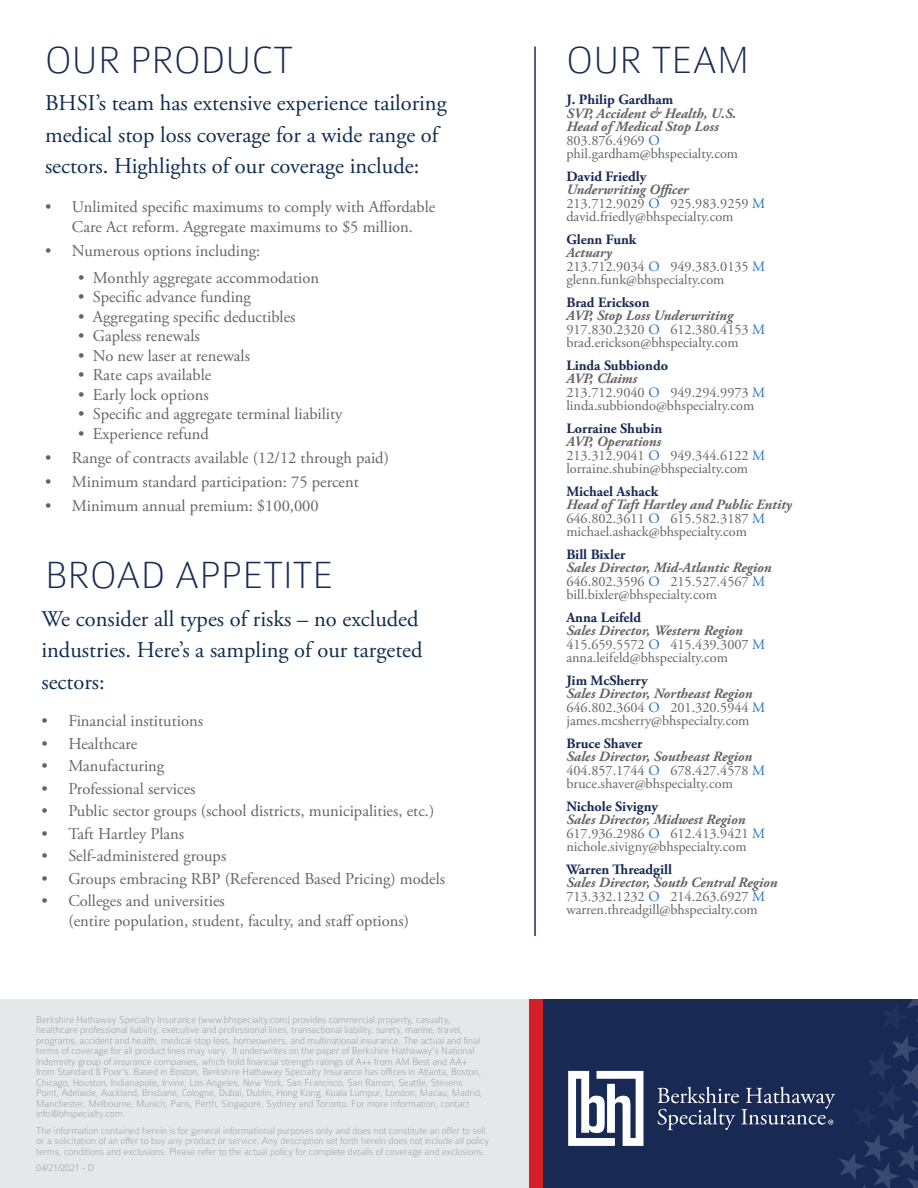
<style>
.page{position:relative;width:918px;height:1188px;background:#fff}
.page>*{position:absolute;margin:0;border:0;box-sizing:border-box;transform-origin:0 0}
.t1{font:100 40.5px "Colaborate";color:#182a54}
.t2{font:22.5px/31.5px "Adobe Garamond Pro";color:#0f2d52}
.t3{font:16.5px/19.5px "Adobe Garamond Pro";color:#636466;text-align:center}
.t4{font:14.25px/13.5px "Adobe Garamond Pro";color:#636466}
.t5{font:700 14.25px "Adobe Garamond Pro";color:#182a54}
.t6{font:italic 700 14.25px/13.5px "Adobe Garamond Pro";color:#636466}
.t7{font:100 10.5px/10.5px "Colaborate";color:#939598}
.s1{font-weight:400;font-style:normal}
.s2{font-weight:400;font-style:normal;color:#2574bb}
.s3{font-weight:700;font-style:italic}
.s4{color:#2574bb}
</style>
<div class="page">
<div style="left:0;top:999px;width:748px;height:189px;background:#e6e7e8"></div>
<div style="left:534px;top:999px;width:384px;height:189px;background:#182a54"></div>
<hr style="left:534px;top:46px;width:2px;height:890px;background:#182a54">
<div style="left:529px;top:999px;width:14px;height:189px;background:#d32028"></div>
<svg style="left:568px;top:1071px;width:75px;height:75px"></svg>
<svg style="left:658px;top:999px;width:260px;height:189px"></svg>
<h1 class="t1" style="left:45px;top:39px;width:250px">OUR PRODUCT</h1>
<h2 class="t2" style="left:45px;top:88px;width:403px">BHSI’s team has extensive experience tailoring medical stop loss coverage for a wide range of sectors. Highlights of our coverage include:</h2>
<h3 class="t3" style="left:45px;top:198px;width:392px">• Unlimited specific maximums to comply with Affordable<br>Care Act reform. Aggregate maximums to $5 million.</h3>
<h3 class="t3" style="left:45px;top:241px;width:217px">• Numerous options including:</h3>
<h3 class="t3" style="left:78px;top:268px;width:243px">• Monthly aggregate accommodation</h3>
<h3 class="t3" style="left:78px;top:288px;width:174px">• Specific advance funding</h3>
<h3 class="t3" style="left:78px;top:307px;width:219px">• Aggregating specific deductibles</h3>
<h3 class="t3" style="left:78px;top:327px;width:123px">• Gapless renewals</h3>
<h3 class="t3" style="left:78px;top:346px;width:174px">• No new laser at renewals</h3>
<h3 class="t3" style="left:78px;top:366px;width:135px">• Rate caps available</h3>
<h3 class="t3" style="left:78px;top:385px;width:132px">• Early lock options</h3>
<h3 class="t3" style="left:78px;top:405px;width:266px">• Specific and aggregate terminal liability</h3>
<h3 class="t3" style="left:78px;top:424px;width:132px">• Experience refund</h3>
<h3 class="t3" style="left:45px;top:448px;width:345px">• Range of contracts available (12/12 through paid)</h3>
<h3 class="t3" style="left:45px;top:472px;width:315px">• Minimum standard participation: 75 percent</h3>
<h3 class="t3" style="left:45px;top:496px;width:275px">• Minimum annual premium: $100,000</h3>
<h1 class="t1" style="left:45px;top:554px;width:290px">BROAD APPETITE</h1>
<h2 class="t2" style="left:41px;top:604px;width:383px">We consider all types of risks – no excluded industries. Here’s a sampling of our targeted sectors:</h2>
<h3 class="t3" style="left:41px;top:712px;width:163px">• Financial institutions</h3>
<h3 class="t3" style="left:41px;top:734px;width:97px">• Healthcare</h3>
<h3 class="t3" style="left:41px;top:757px;width:124px">• Manufacturing</h3>
<h3 class="t3" style="left:41px;top:779px;width:156px">• Professional services</h3>
<h3 class="t3" style="left:41px;top:802px;width:394px">• Public sector groups (school districts, municipalities, etc.)</h3>
<h3 class="t3" style="left:41px;top:824px;width:144px">• Taft Hartley Plans</h3>
<h3 class="t3" style="left:41px;top:847px;width:186px">• Self-administered groups</h3>
<h3 class="t3" style="left:41px;top:869px;width:405px">• Groups embracing RBP (Referenced Based Pricing) models</h3>
<h3 class="t3" style="left:68px;top:892px;width:342px;text-align:left;text-indent:-27px">• Colleges and universities<br>(entire population, student, faculty, and staff options)</h3>
<p class="t7" style="left:36px;top:1014px;width:448px">Berkshire Hathaway Specialty Insurance (www.bhspecialty.com) provides commercial property, casualty, healthcare professional liability, executive and professional lines, transactional liability, surety, marine, travel, programs, accident and health, medical stop loss, homeowners, and multinational insurance. The actual and final terms of coverage for all product lines may vary. It underwrites on the paper of Berkshire Hathaway’s National Indemnity group of insurance companies, which hold financial strength ratings of A++ from AM Best and AA+ from Standard &amp; Poor’s. Based in Boston, Berkshire Hathaway Specialty Insurance has offices in Atlanta, Boston, Chicago, Houston, Indianapolis, Irvine, Los Angeles, New York, San Francisco, San Ramon, Seattle, Stevens Point, Adelaide, Auckland, Brisbane, Cologne, Dubai, Dublin, Hong Kong, Kuala Lumpur, London, Macau, Madrid, Manchester, Melbourne, Munich, Paris, Perth, Singapore, Sydney and Toronto. For more information, contact info@bhspecialty.com.</p>
<p class="t7" style="left:36px;top:1125px;width:455px">The information contained herein is for general informational purposes only and does not constitute an offer to sell or a solicitation of an offer to buy any product or service. Any description set forth herein does not include all policy terms, conditions and exclusions. Please refer to the actual policy for complete details of coverage and exclusions.</p>
<p class="t7" style="left:36px;top:1163px;width:59px">04/21/2021 - D</p>
<h1 class="t1" style="left:566px;top:39px;width:184px">OUR TEAM</h1>
<h3 class="t5" style="left:566px;top:91px;width:108px">J. Philip Gardham</h3>
<h3 class="t6" style="left:566px;top:107px;width:173px">SVP, Accident &amp; Health, U.S.<br>Head of Medical Stop Loss<br><span class="s1">803.876.4969</span> <span class="s2">O </span><span class="s1">phil.gardham@bhspecialty.com</span></h3>
<h3 class="t5" style="left:566px;top:168px;width:82px">David Friedly</h3>
<h3 class="t4" style="left:566px;top:183px;width:200px"><span class="s3">Underwriting Officer<br></span>213.712.9029 <span class="s4">O</span> 925.983.9259 <span class="s4">M </span>david.friedly@bhspecialty.com</h3>
<h3 class="t5" style="left:566px;top:231px;width:72px">Glenn Funk</h3>
<h3 class="t4" style="left:566px;top:246px;width:200px"><span class="s3">Actuary<br></span>213.712.9034 <span class="s4">O</span> 949.383.0135 <span class="s4">M </span>glenn.funk@bhspecialty.com</h3>
<h3 class="t5" style="left:566px;top:294px;width:85px">Brad Erickson</h3>
<h3 class="t4" style="left:566px;top:309px;width:200px"><span class="s3">AVP, Stop Loss Underwriting<br></span>917.830.2320 <span class="s4">O</span> 612.380.4153 <span class="s4">M </span>brad.erickson@bhspecialty.com</h3>
<h3 class="t5" style="left:566px;top:357px;width:103px">Linda Subbiondo</h3>
<h3 class="t4" style="left:566px;top:372px;width:200px"><span class="s3">AVP, Claims<br></span>213.712.9040 <span class="s4">O</span> 949.294.9973 <span class="s4">M </span>linda.subbiondo@bhspecialty.com</h3>
<h3 class="t5" style="left:566px;top:420px;width:97px">Lorraine Shubin</h3>
<h3 class="t4" style="left:566px;top:435px;width:200px"><span class="s3">AVP, Operations<br></span>213.312.9041 <span class="s4">O</span> 949.344.6122 <span class="s4">M </span>lorraine.shubin@bhspecialty.com</h3>
<h3 class="t5" style="left:566px;top:483px;width:93px">Michael Ashack</h3>
<h3 class="t4" style="left:566px;top:498px;width:227px"><span class="s3">Head of Taft Hartley and Public Entity<br></span>646.802.3611 <span class="s4">O</span> 615.582.3187 <span class="s4">M </span>michael.ashack@bhspecialty.com</h3>
<h3 class="t5" style="left:566px;top:546px;width:61px">Bill Bixler</h3>
<h3 class="t4" style="left:566px;top:561px;width:207px"><span class="s3">Sales Director, Mid-Atlantic Region<br></span>646.802.3596 <span class="s4">O</span> 215.527.4567 <span class="s4">M </span>bill.bixler@bhspecialty.com</h3>
<h3 class="t5" style="left:566px;top:609px;width:76px">Anna Leifeld</h3>
<h3 class="t4" style="left:566px;top:624px;width:200px"><span class="s3">Sales Director, Western Region<br></span>415.659.5572 <span class="s4">O</span> 415.439.3007 <span class="s4">M </span>anna.leifeld@bhspecialty.com</h3>
<h3 class="t5" style="left:566px;top:672px;width:83px">Jim McSherry</h3>
<h3 class="t4" style="left:566px;top:687px;width:200px"><span class="s3">Sales Director, Northeast Region<br></span>646.802.3604 <span class="s4">O</span> 201.320.5944 <span class="s4">M </span>james.mcsherry@bhspecialty.com</h3>
<h3 class="t5" style="left:566px;top:735px;width:77px">Bruce Shaver</h3>
<h3 class="t4" style="left:566px;top:750px;width:200px"><span class="s3">Sales Director, Southeast Region<br></span>404.857.1744 <span class="s4">O</span> 678.427.4578 <span class="s4">M </span>bruce.shaver@bhspecialty.com</h3>
<h3 class="t5" style="left:566px;top:798px;width:93px">Nichole Sivigny</h3>
<h3 class="t4" style="left:566px;top:813px;width:200px"><span class="s3">Sales Director, Midwest Region<br></span>617.936.2986 <span class="s4">O</span> 612.413.9421 <span class="s4">M </span>nichole.sivigny@bhspecialty.com</h3>
<h3 class="t5" style="left:566px;top:861px;width:107px">Warren Threadgill</h3>
<h3 class="t4" style="left:566px;top:876px;width:213px"><span class="s3">Sales Director, South Central Region<br></span>713.332.1232 <span class="s4">O</span> 214.263.6927 <span class="s4">M </span>warren.threadgill@bhspecialty.com</h3>
</div>
